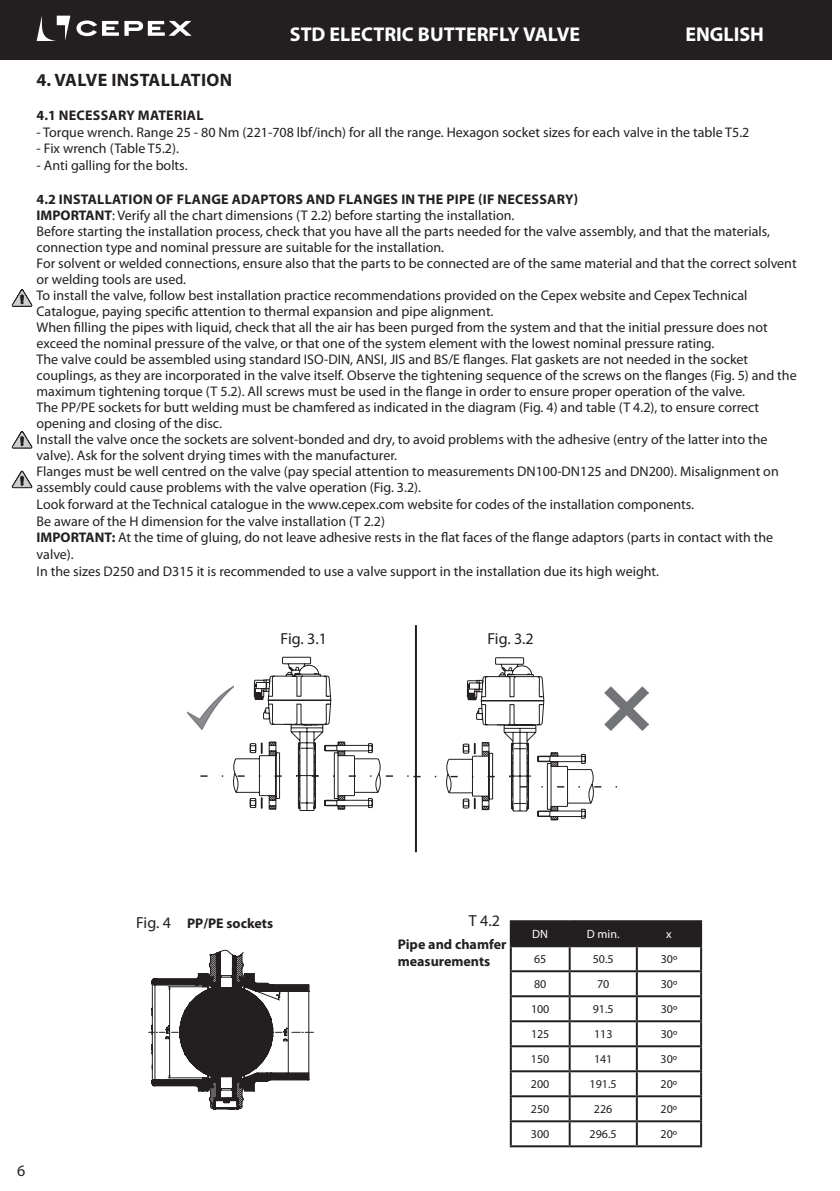
<style>
.page{position:relative;width:840px;height:1191px;background:#fff}
.page>*{position:absolute;margin:0;border:0;box-sizing:border-box;transform-origin:0 0}
.t1{font:700 20px "Myriad Pro";color:#fff}
.t2{font:700 18px "Myriad Pro";letter-spacing:.02em;color:#231f20}
.t3{font:16px "Myriad Pro";letter-spacing:-.015em;color:#231f20}
.t4{font:14px/16.2px "Myriad Pro";color:#231f20}
.t5{font:700 14px/16.8px "Myriad Pro";color:#231f20}
.t6{font:700 14px "Myriad Pro";letter-spacing:.02em;color:#231f20}
.t7{font:12px "Myriad Pro";color:#231f20}
.t8{font:12px "Myriad Pro";color:#fff}
.s1{font-weight:700}
</style>
<div class="page">
<div style="left:0;top:0;width:831px;height:59px;background:#231f20"></div>
<svg style="left:37px;top:16px;width:33px;height:25px"></svg>
<svg style="left:76px;top:20px;width:115px;height:16px"></svg>
<div style="left:511px;top:922px;width:188px;height:23px;background:#231f20"></div>
<hr style="left:509px;top:920px;width:60px;height:2px;background:#231f20">
<hr style="left:509px;top:922px;width:2px;height:23px;background:#231f20">
<hr style="left:569px;top:920px;width:67px;height:2px;background:#231f20">
<hr style="left:568px;top:922px;width:2px;height:23px;background:#231f20">
<hr style="left:636px;top:920px;width:65px;height:2px;background:#231f20">
<hr style="left:635px;top:922px;width:2px;height:23px;background:#231f20">
<hr style="left:699px;top:922px;width:2px;height:23px;background:#231f20">
<hr style="left:509px;top:945px;width:60px;height:2px;background:#231f20">
<hr style="left:509px;top:947px;width:2px;height:23px;background:#231f20">
<hr style="left:569px;top:945px;width:67px;height:2px;background:#231f20">
<hr style="left:568px;top:947px;width:2px;height:23px;background:#231f20">
<hr style="left:636px;top:945px;width:65px;height:2px;background:#231f20">
<hr style="left:635px;top:947px;width:2px;height:23px;background:#231f20">
<hr style="left:699px;top:947px;width:2px;height:23px;background:#231f20">
<hr style="left:509px;top:970px;width:60px;height:2px;background:#231f20">
<hr style="left:509px;top:972px;width:2px;height:23px;background:#231f20">
<hr style="left:569px;top:970px;width:67px;height:2px;background:#231f20">
<hr style="left:568px;top:972px;width:2px;height:23px;background:#231f20">
<hr style="left:636px;top:970px;width:65px;height:2px;background:#231f20">
<hr style="left:635px;top:972px;width:2px;height:23px;background:#231f20">
<hr style="left:699px;top:972px;width:2px;height:23px;background:#231f20">
<hr style="left:509px;top:995px;width:60px;height:2px;background:#231f20">
<hr style="left:509px;top:997px;width:2px;height:23px;background:#231f20">
<hr style="left:569px;top:995px;width:67px;height:2px;background:#231f20">
<hr style="left:568px;top:997px;width:2px;height:23px;background:#231f20">
<hr style="left:636px;top:995px;width:65px;height:2px;background:#231f20">
<hr style="left:635px;top:997px;width:2px;height:23px;background:#231f20">
<hr style="left:699px;top:997px;width:2px;height:23px;background:#231f20">
<hr style="left:509px;top:1020px;width:60px;height:2px;background:#231f20">
<hr style="left:509px;top:1022px;width:2px;height:23px;background:#231f20">
<hr style="left:569px;top:1020px;width:67px;height:2px;background:#231f20">
<hr style="left:568px;top:1022px;width:2px;height:23px;background:#231f20">
<hr style="left:636px;top:1020px;width:65px;height:2px;background:#231f20">
<hr style="left:635px;top:1022px;width:2px;height:23px;background:#231f20">
<hr style="left:699px;top:1022px;width:2px;height:23px;background:#231f20">
<hr style="left:509px;top:1045px;width:60px;height:2px;background:#231f20">
<hr style="left:509px;top:1047px;width:2px;height:23px;background:#231f20">
<hr style="left:569px;top:1045px;width:67px;height:2px;background:#231f20">
<hr style="left:568px;top:1047px;width:2px;height:23px;background:#231f20">
<hr style="left:636px;top:1045px;width:65px;height:2px;background:#231f20">
<hr style="left:635px;top:1047px;width:2px;height:23px;background:#231f20">
<hr style="left:699px;top:1047px;width:2px;height:23px;background:#231f20">
<hr style="left:509px;top:1070px;width:60px;height:2px;background:#231f20">
<hr style="left:509px;top:1072px;width:2px;height:23px;background:#231f20">
<hr style="left:569px;top:1070px;width:67px;height:2px;background:#231f20">
<hr style="left:568px;top:1072px;width:2px;height:23px;background:#231f20">
<hr style="left:636px;top:1070px;width:65px;height:2px;background:#231f20">
<hr style="left:635px;top:1072px;width:2px;height:23px;background:#231f20">
<hr style="left:699px;top:1072px;width:2px;height:23px;background:#231f20">
<hr style="left:509px;top:1095px;width:60px;height:2px;background:#231f20">
<hr style="left:509px;top:1097px;width:2px;height:23px;background:#231f20">
<hr style="left:569px;top:1095px;width:67px;height:2px;background:#231f20">
<hr style="left:568px;top:1097px;width:2px;height:23px;background:#231f20">
<hr style="left:636px;top:1095px;width:65px;height:2px;background:#231f20">
<hr style="left:635px;top:1097px;width:2px;height:23px;background:#231f20">
<hr style="left:699px;top:1097px;width:2px;height:23px;background:#231f20">
<hr style="left:509px;top:1120px;width:60px;height:2px;background:#231f20">
<hr style="left:509px;top:1122px;width:2px;height:23px;background:#231f20">
<hr style="left:569px;top:1120px;width:67px;height:2px;background:#231f20">
<hr style="left:568px;top:1122px;width:2px;height:23px;background:#231f20">
<hr style="left:636px;top:1120px;width:65px;height:2px;background:#231f20">
<hr style="left:635px;top:1122px;width:2px;height:23px;background:#231f20">
<hr style="left:699px;top:1122px;width:2px;height:23px;background:#231f20">
<hr style="left:509px;top:1145px;width:60px;height:2px;background:#231f20">
<hr style="left:569px;top:1145px;width:67px;height:2px;background:#231f20">
<hr style="left:636px;top:1145px;width:65px;height:2px;background:#231f20">
<svg style="left:148px;top:949px;width:166px;height:161px"></svg>
<svg style="left:200px;top:655px;width:417px;height:175px"></svg>
<img style="left:604px;top:687px;width:44px;height:43px">
<img style="left:187px;top:686px;width:47px;height:43px">
<hr style="left:414px;top:625px;width:2px;height:227px;background:#231f20">
<svg style="left:12px;top:289px;width:20px;height:18px"></svg>
<svg style="left:12px;top:431px;width:20px;height:17px"></svg>
<svg style="left:12px;top:471px;width:20px;height:17px"></svg>
<h1 class="t1" style="left:290px;top:21px;width:291px">STD ELECTRIC BUTTERFLY VALVE</h1>
<h1 class="t1" style="left:685px;top:21px;width:80px">ENGLISH</h1>
<p class="t2" style="left:37px;top:68px;width:197px">4. VALVE INSTALLATION</p>
<p class="t6" style="left:37px;top:106px;width:168px">4.1 NECESSARY MATERIAL</p>
<p class="t4" style="left:37px;top:123px;width:714px">- Torque wrench. Range 25 - 80 Nm (221-708 lbf/inch) for all the range. Hexagon socket sizes for each valve in the table T5.2</p>
<p class="t4" style="left:37px;top:140px;width:144px">- Fix wrench (Table T5.2).</p>
<p class="t4" style="left:37px;top:157px;width:152px">- Anti galling for the bolts.</p>
<p class="t4" style="left:37px;top:191px;width:761px"><span class="s1">4.2 INSTALLATION OF FLANGE ADAPTORS AND FLANGES IN THE PIPE (IF NECESSARY)<br>IMPORTANT</span>: Verify all the chart dimensions (T 2.2) before starting the installation.<br>Before starting the installation process, check that you have all the parts needed for the valve assembly, and that the materials, connection type and nominal pressure are suitable for the installation.<br>For solvent or welded connections, ensure also that the parts to be connected are of the same material and that the correct solvent or welding tools are used.<br>To install the valve, follow best installation practice recommendations provided on the Cepex website and Cepex Technical Catalogue, paying specific attention to thermal expansion and pipe alignment.<br>When filling the pipes with liquid, check that all the air has been purged from the system and that the initial pressure does not exceed the nominal pressure of the valve, or that one of the system element with the lowest nominal pressure rating.<br>The valve could be assembled using standard ISO-DIN, ANSI, JIS and BS/E flanges. Flat gaskets are not needed in the socket couplings, as they are incorporated in the valve itself. Observe the tightening sequence of the screws on the flanges (Fig. 5) and the maximum tightening torque (T 5.2). All screws must be used in the flange in order to ensure proper operation of the valve.<br>The PP/PE sockets for butt welding must be chamfered as indicated in the diagram (Fig. 4) and table (T 4.2), to ensure correct opening and closing of the disc.<br>Install the valve once the sockets are solvent-bonded and dry, to avoid problems with the adhesive (entry of the latter into the valve). Ask for the solvent drying times with the manufacturer.<br>Flanges must be well centred on the valve (pay special attention to measurements DN100-DN125 and DN200). Misalignment on assembly could cause problems with the valve operation (Fig. 3.2).<br>Look forward at the Technical catalogue in the www.cepex.com website for codes of the installation components.<br>Be aware of the H dimension for the valve installation (T 2.2)<br><span class="s1">IMPORTANT:</span> At the time of gluing, do not leave adhesive rests in the flat faces of the flange adaptors (parts in contact with the valve).<br>In the sizes D250 and D315 it is recommended to use a valve support in the installation due its high weight.</p>
<p class="t3" style="left:280px;top:629px;width:48px">Fig. 3.1</p>
<p class="t3" style="left:487px;top:629px;width:48px">Fig. 3.2</p>
<p class="t3" style="left:17px;top:1160px;width:10px">6</p>
<p class="t3" style="left:136px;top:913px;width:36px">Fig. 4</p>
<p class="t5" style="left:187px;top:915px;width:87px">PP/PE sockets</p>
<p class="t3" style="left:468px;top:910px;width:33px">T 4.2</p>
<p class="t5" style="left:397px;top:935px;width:110px">Pipe and chamfer measurements</p>
<p class="t8" style="left:532px;top:926px;width:17px">DN</p>
<p class="t8" style="left:586px;top:926px;width:34px">D min.</p>
<p class="t8" style="left:665px;top:926px;width:7px">x</p>
<p class="t7" style="left:533px;top:951px;width:14px">65</p>
<p class="t7" style="left:592px;top:951px;width:22px">50.5</p>
<p class="t7" style="left:660px;top:951px;width:18px">30º</p>
<p class="t7" style="left:533px;top:976px;width:14px">80</p>
<p class="t7" style="left:596px;top:976px;width:14px">70</p>
<p class="t7" style="left:660px;top:976px;width:18px">30º</p>
<p class="t7" style="left:530px;top:1001px;width:20px">100</p>
<p class="t7" style="left:592px;top:1001px;width:22px">91.5</p>
<p class="t7" style="left:660px;top:1001px;width:18px">30º</p>
<p class="t7" style="left:530px;top:1026px;width:20px">125</p>
<p class="t7" style="left:593px;top:1026px;width:20px">113</p>
<p class="t7" style="left:660px;top:1026px;width:18px">30º</p>
<p class="t7" style="left:530px;top:1051px;width:20px">150</p>
<p class="t7" style="left:593px;top:1051px;width:20px">141</p>
<p class="t7" style="left:660px;top:1051px;width:18px">30º</p>
<p class="t7" style="left:530px;top:1076px;width:20px">200</p>
<p class="t7" style="left:589px;top:1076px;width:29px">191.5</p>
<p class="t7" style="left:660px;top:1076px;width:18px">20º</p>
<p class="t7" style="left:530px;top:1101px;width:20px">250</p>
<p class="t7" style="left:593px;top:1101px;width:20px">226</p>
<p class="t7" style="left:660px;top:1101px;width:18px">20º</p>
<p class="t7" style="left:530px;top:1126px;width:20px">300</p>
<p class="t7" style="left:589px;top:1126px;width:29px">296.5</p>
<p class="t7" style="left:660px;top:1126px;width:18px">20º</p>
</div>
